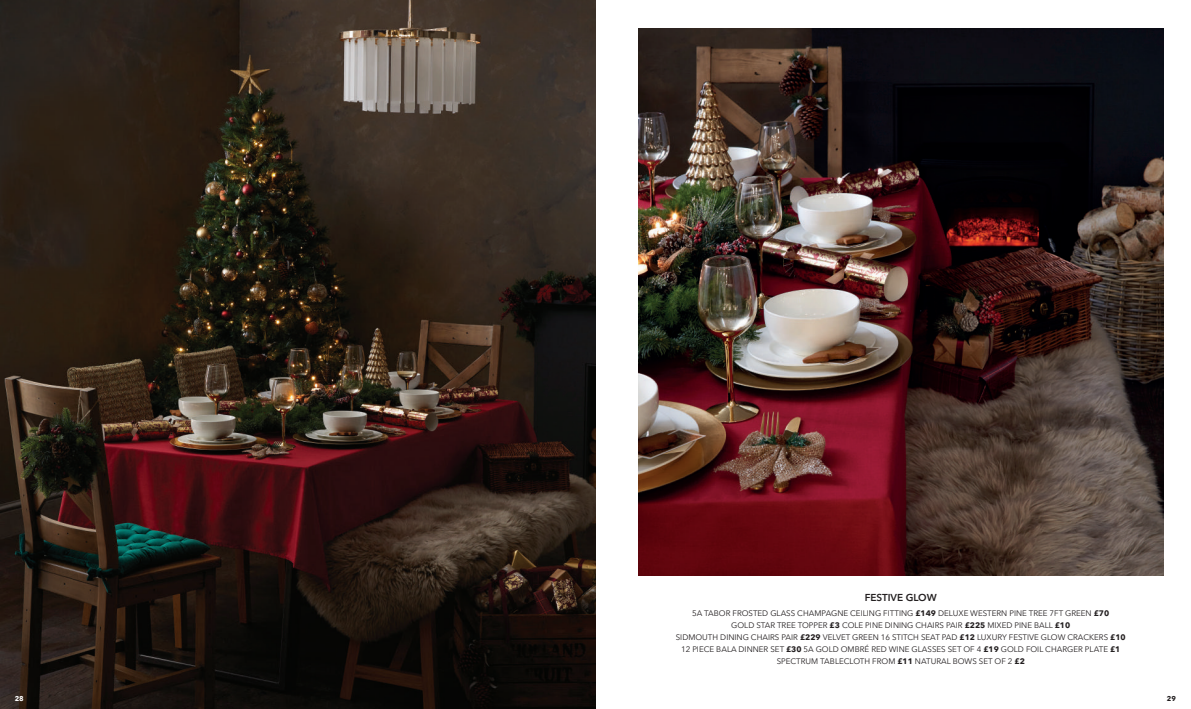
<style>
.page{position:relative;width:1191px;height:709px;background:#fff}
.page>*{position:absolute;margin:0;border:0;box-sizing:border-box;transform-origin:0 0}
.t1{font:600 10px "Avenir Next LT Pro";color:#231f20}
.t2{font:8px/12px "Avenir Next LT Pro";color:#231f20;text-align:center}
.t3{font:700 7px "Avenir Next LT Pro";color:#fff}
.t4{font:700 7px "Avenir Next LT Pro";color:#231f20}
.s1{font-weight:700}
</style>
<div class="page">
<img style="left:0;top:0;width:595px;height:709px">
<img style="left:638px;top:28px;width:525px;height:547px">
<p class="t3" style="left:15px;top:694px;width:11px">28</p>
<p class="t1" style="left:864px;top:591px;width:74px">FESTIVE GLOW</p>
<p class="t2" style="left:675px;top:607px;width:451px">5A TABOR FROSTED GLASS CHAMPAGNE CEILING FITTING <span class="s1">£149</span> DELUXE WESTERN PINE TREE 7FT GREEN <span class="s1">£70<br></span>GOLD STAR TREE TOPPER <span class="s1">£3</span> COLE PINE DINING CHAIRS PAIR <span class="s1">£225</span> MIXED PINE BALL <span class="s1">£10<br></span>SIDMOUTH DINING CHAIRS PAIR <span class="s1">£229</span> VELVET GREEN 16 STITCH SEAT PAD <span class="s1">£12</span> LUXURY FESTIVE GLOW CRACKERS <span class="s1">£10<br></span>12 PIECE BALA DINNER SET <span class="s1">£30</span> 5A GOLD OMBRÉ RED WINE GLASSES SET OF 4 <span class="s1">£19</span> GOLD FOIL CHARGER PLATE <span class="s1">£1<br></span>SPECTRUM TABLECLOTH FROM <span class="s1">£11</span> NATURAL BOWS SET OF 2 <span class="s1">£2</span></p>
<p class="t4" style="left:1166px;top:694px;width:11px">29</p>
</div>
